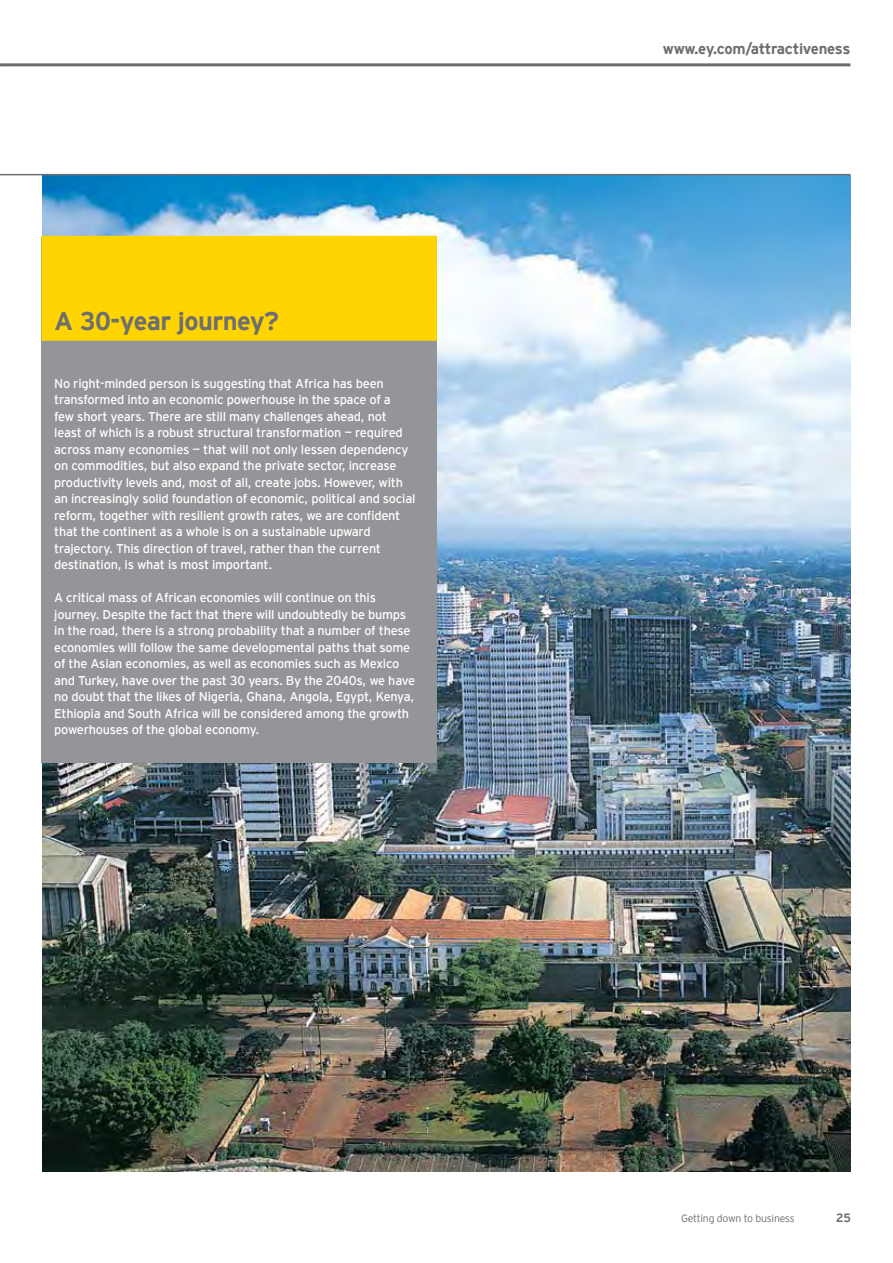
<style>
.page{position:relative;width:893px;height:1263px;background:#fff}
.page>*{position:absolute;margin:0;border:0;box-sizing:border-box;transform-origin:0 0}
.t1{font:700 25.5px "EY Interstate";letter-spacing:-.02em;color:#6d6e71}
.t2{font:700 15px "EY Interstate";letter-spacing:-.02em;color:#6d6e71}
.t3{font:12.75px/16.5px "EY Interstate";letter-spacing:-.02em;color:#fff}
.t4{font:700 12px "EY Interstate";color:#6d6e71}
.t5{font:300 10.5px "EY Interstate";letter-spacing:-.02em;color:#6d6e71}
</style>
<div class="page">
<img style="left:43px;top:176px;width:807px;height:995px">
<div style="left:41px;top:237px;width:396px;height:526px;background:#939598"></div>
<div style="left:41px;top:236px;width:396px;height:105px;background:#ffd400"></div>
<hr style="left:0;top:63px;width:850px;height:3px;background:#6d6e71">
<hr style="left:0;top:174px;width:850px;height:1px;background:#6d6e71">
<h1 class="t1" style="left:54px;top:303px;width:226px">A 30-year journey?</h1>
<p class="t3" style="left:54px;top:374px;width:363px">No right-minded person is suggesting that Africa has been transformed into an economic powerhouse in the space of a<br>few short years. There are still many challenges ahead, not least of which is a robust structural transformation — required across many economies — that will not only lessen dependency on commodities, but also expand the private sector, increase productivity levels and, most of all, create jobs. However, with an increasingly solid foundation of economic, political and social reform, together with resilient growth rates, we are confident that the continent as a whole is on a sustainable upward trajectory. This direction of travel, rather than the current destination, is what is most important.</p>
<p class="t3" style="left:54px;top:589px;width:363px">A critical mass of African economies will continue on this journey. Despite the fact that there will undoubtedly be bumps in the road, there is a strong probability that a number of these economies will follow the same developmental paths that some of the Asian economies, as well as economies such as Mexico and Turkey, have over the past 30 years. By the 2040s, we have no doubt that the likes of Nigeria, Ghana, Angola, Egypt, Kenya, Ethiopia and South Africa will be considered among the growth powerhouses of the global economy.</p>
<p class="t2" style="left:663px;top:38px;width:189px">www.ey.com/attractiveness</p>
<p class="t5" style="left:681px;top:1210px;width:115px">Getting down to business</p>
<p class="t4" style="left:836px;top:1209px;width:16px">25</p>
</div>
